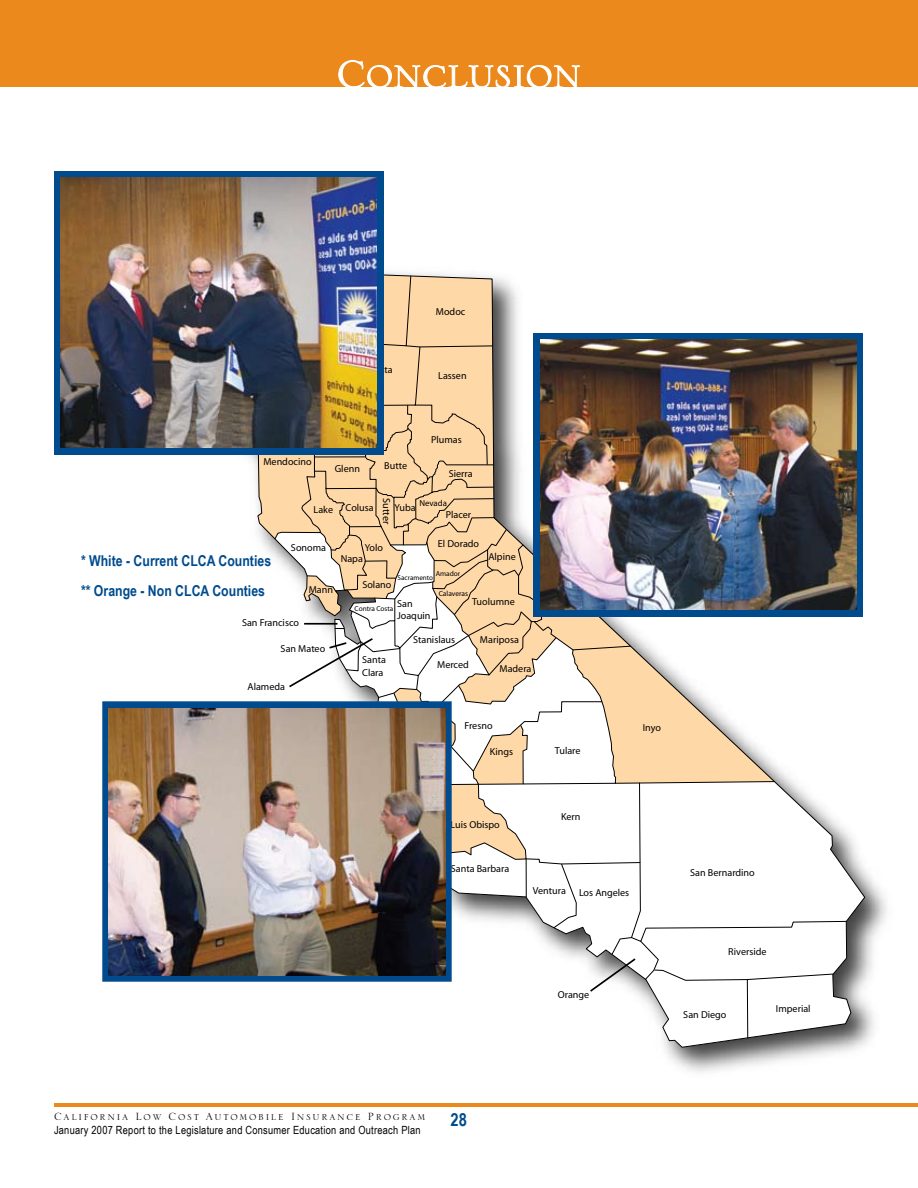
<style>
.page{position:relative;width:918px;height:1188px;background:#fff}
.page>*{position:absolute;margin:0;border:0;box-sizing:border-box;transform-origin:0 0}
.t1{font:51px "Serlio LT Std";color:#fff}
.t2{font:700 18px "Arial Narrow";color:#004b8d}
.t3{font:700 15px/29.8px "Arial Narrow";color:#004b8d}
.t4{font:13.8px "Serlio LT Std";letter-spacing:.12em;color:#000}
.t5{font:11.25px "Arial Narrow";letter-spacing:.025em;color:#000}
.t6{font:10.2px/12.1px "Myriad";color:#000}
.t7{font:8.7px "Myriad";color:#000}
.t8{font:7.5px "Myriad";letter-spacing:-.005em;color:#000}
.t9{font:7.35px "Myriad";color:#000}
.t10{font:7.2px "Myriad";color:#000}
.t11{font:7.05px "Myriad";color:#000}
</style>
<div class="page">
<div style="left:0;top:0;width:918px;height:87px;background:#ec891d"></div>
<hr style="left:54px;top:1103px;width:864px;height:4px;background:#ec891d">
<img style="left:213px;top:454px;width:674px;height:619px">
<svg style="left:245px;top:272px;width:620px;height:775px"></svg>
<div style="left:54px;top:171px;width:330px;height:283px;background:#004b8d"></div>
<div style="left:533px;top:333px;width:330px;height:284px;background:#004b8d"></div>
<img style="left:61px;top:178px;width:315px;height:270px">
<img style="left:540px;top:339px;width:316px;height:270px">
<svg style="left:102px;top:701px;width:350px;height:281px;background:#1c578c"></svg>
<img style="left:109px;top:709px;width:336px;height:266px">
<svg style="left:338px;top:59px;width:242px;height:28px"></svg>
<h1 class="t1" style="left:337px;top:49px;width:246px">Conclusion</h1>
<p class="t6" style="left:365px;top:364px;width:29px">Shasta</p>
<p class="t6" style="left:436px;top:306px;width:31px">Modoc</p>
<p class="t6" style="left:438px;top:370px;width:30px">Lassen</p>
<p class="t6" style="left:431px;top:433px;width:32px">Plumas</p>
<p class="t6" style="left:263px;top:456px;width:50px">Mendocino</p>
<p class="t6" style="left:384px;top:460px;width:24px">Butte</p>
<p class="t6" style="left:335px;top:463px;width:27px">Glenn</p>
<p class="t6" style="left:314px;top:502px;width:62px">Lake Colusa</p>
<p class="t6" style="left:395px;top:502px;width:23px">Yuba</p>
<p class="t6" style="left:449px;top:468px;width:25px">Sierra</p>
<p class="t6" style="left:446px;top:509px;width:27px">Placer</p>
<p class="t6" style="left:392px;top:498px;width:27px;rotate:90deg">Sutter</p>
<p class="t7" style="left:419px;top:499px;width:29px">Nevada</p>
<h3 class="t3" style="left:81px;top:546px;width:192px">* White - Current CLCA Counties ** Orange - Non CLCA Counties</h3>
<p class="t6" style="left:291px;top:542px;width:37px">Sonoma</p>
<p class="t6" style="left:309px;top:584px;width:26px">Mann</p>
<p class="t6" style="left:242px;top:617px;width:59px">San Francisco</p>
<p class="t6" style="left:281px;top:643px;width:46px">San Mateo</p>
<p class="t6" style="left:248px;top:681px;width:39px">Alameda</p>
<p class="t6" style="left:365px;top:542px;width:20px">Yolo</p>
<p class="t6" style="left:341px;top:553px;width:24px">Napa</p>
<p class="t6" style="left:438px;top:538px;width:43px">El Dorado</p>
<p class="t6" style="left:488px;top:551px;width:29px">Alpine</p>
<p class="t10" style="left:436px;top:570px;width:26px">Amador</p>
<p class="t8" style="left:439px;top:589px;width:31px">Calaveras</p>
<p class="t11" style="left:398px;top:574px;width:37px">Sacramento</p>
<p class="t6" style="left:362px;top:579px;width:31px">Solano</p>
<p class="t6" style="left:397px;top:598px;width:35px">San<br>Joaquin</p>
<p class="t6" style="left:472px;top:596px;width:44px">Tuolumne</p>
<p class="t9" style="left:355px;top:605px;width:40px">Contra Costa</p>
<p class="t6" style="left:362px;top:654px;width:25px">Santa<br>Clara</p>
<p class="t6" style="left:413px;top:634px;width:44px">Stanislaus</p>
<p class="t6" style="left:480px;top:634px;width:41px">Mariposa</p>
<p class="t6" style="left:437px;top:659px;width:33px">Merced</p>
<p class="t6" style="left:500px;top:663px;width:33px">Madera</p>
<p class="t6" style="left:464px;top:720px;width:30px">Fresno</p>
<p class="t6" style="left:490px;top:746px;width:25px">Kings</p>
<p class="t6" style="left:555px;top:745px;width:27px">Tulare</p>
<p class="t6" style="left:643px;top:722px;width:20px">Inyo</p>
<p class="t6" style="left:433px;top:819px;width:68px">San Luis Obispo</p>
<p class="t6" style="left:451px;top:863px;width:60px">Santa Barbara</p>
<p class="t6" style="left:561px;top:811px;width:21px">Kern</p>
<p class="t6" style="left:533px;top:885px;width:34px">Ventura</p>
<p class="t6" style="left:579px;top:887px;width:52px">Los Angeles</p>
<p class="t6" style="left:558px;top:989px;width:33px">Orange</p>
<p class="t6" style="left:690px;top:867px;width:66px">San Bernardino</p>
<p class="t6" style="left:728px;top:946px;width:40px">Riverside</p>
<p class="t6" style="left:683px;top:1009px;width:45px">San Diego</p>
<p class="t6" style="left:776px;top:1003px;width:36px">Imperial</p>
<h3 class="t4" style="left:54px;top:1110px;width:373px">California Low Cost Automobile Insurance Program</h3>
<p class="t5" style="left:54px;top:1124px;width:368px">January 2007 Report to the Legislature and Consumer Education and Outreach Plan</p>
<h2 class="t2" style="left:451px;top:1109px;width:18px">28</h2>
</div>
